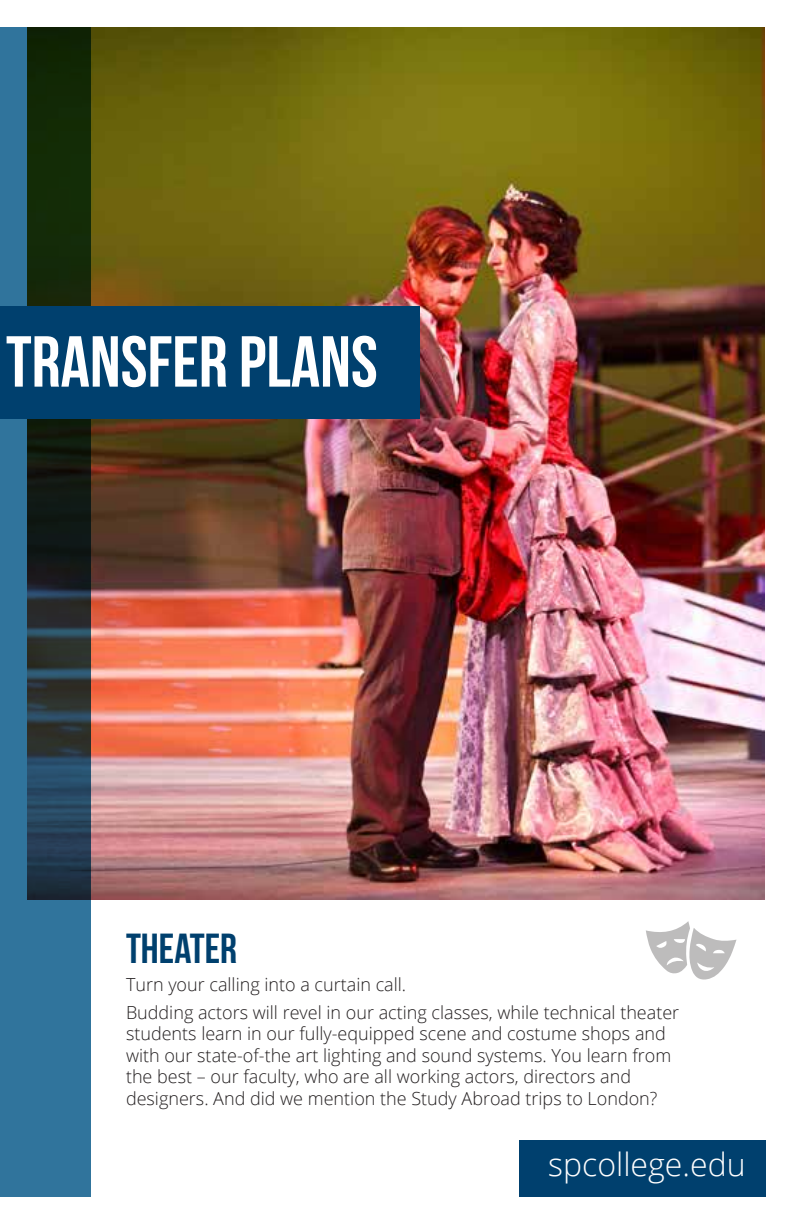
<style>
.page{position:relative;width:792px;height:1224px;background:#fff}
.page>*{position:absolute;margin:0;border:0;box-sizing:border-box;transform-origin:0 0}
.t1{font:700 72px "Bebas Neue";color:#fff}
.t2{font:42px "Bebas Neue";color:#00406e}
.t3{font:300 32px "Open Sans";color:#fff}
.t4{font:300 18px/21.6px "Open Sans";color:#231f20}
</style>
<div class="page">
<img style="left:90px;top:27px;width:675px;height:873px">
<svg style="left:0;top:27px;width:90px;height:1170px;background:#25505f"></svg>
<div style="left:519px;top:1140px;width:247px;height:57px;background:#00406e"></div>
<div style="left:0;top:307px;width:419px;height:112px;background:#00406e"></div>
<svg style="left:646px;top:921px;width:91px;height:59px"></svg>
<h1 class="t1" style="left:6px;top:322px;width:373px">TRANSFER PLANS</h1>
<h2 class="t2" style="left:126px;top:926px;width:113px">THEATER</h2>
<p class="t4" style="left:126px;top:971px;width:555px;line-height:27.4px">Turn your calling into a curtain call.<br>Budding actors will revel in our acting classes, while technical theater</p>
<p class="t4" style="left:126px;top:1022px;width:547px">students learn in our fully-equipped scene and costume shops and with our state-of-the art lighting and sound systems. You learn from the best – our faculty, who are all working actors, directors and designers. And did we mention the Study Abroad trips to London?</p>
<h3 class="t3" style="left:548px;top:1143px;width:199px">spcollege.edu</h3>
</div>
